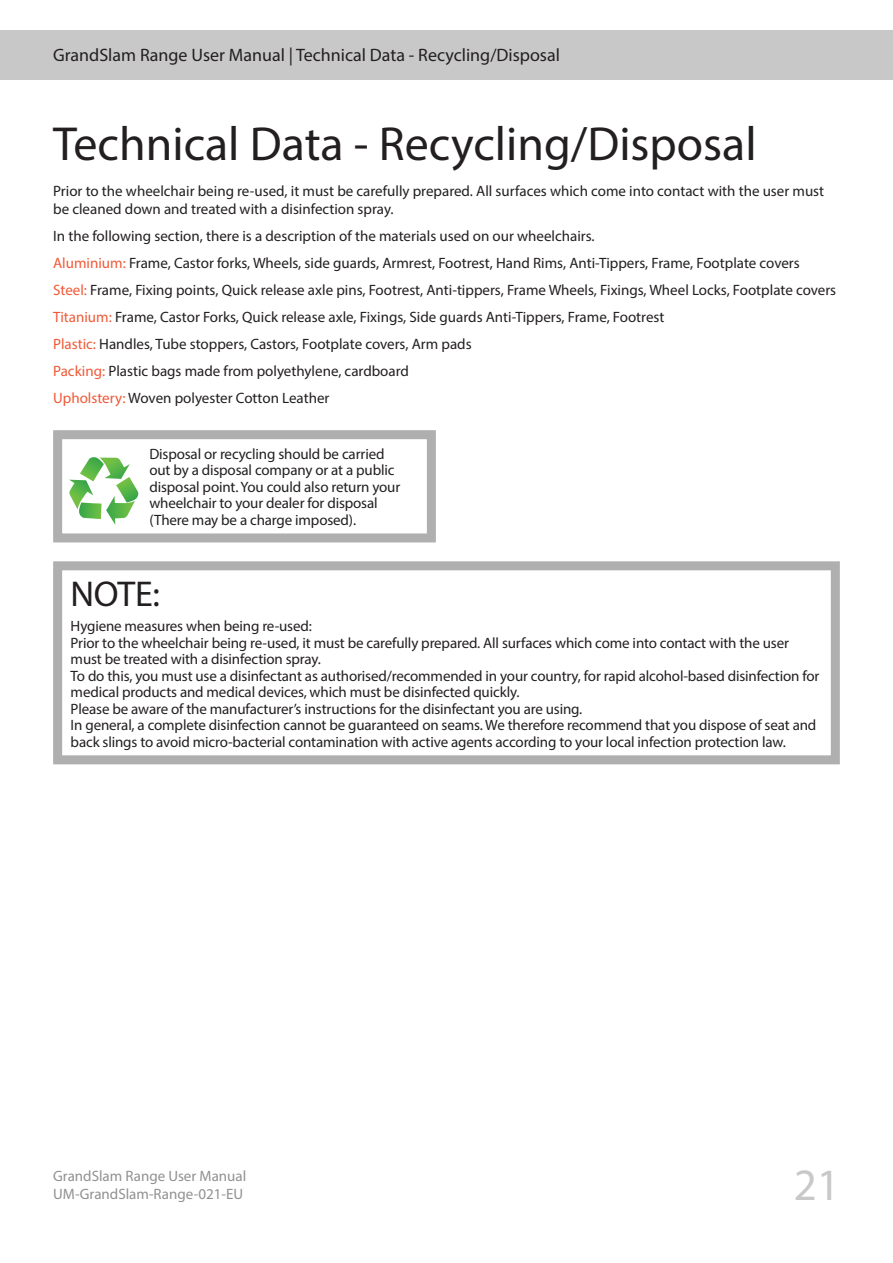
<style>
.page{position:relative;width:893px;height:1263px;background:#fff}
.page>*{position:absolute;margin:0;border:0;box-sizing:border-box;transform-origin:0 0}
.Heading_1{font:48px "Myriad Pro";color:#231f20}
.t1{font:45px "Myriad Pro";color:#c8c8c8}
.Box_Heading{font:36px "Myriad Pro";color:#231f20}
.t2{font:18px "Myriad Pro";color:#231f20}
.Box_Text_10_11{font:15px/16.5px "Myriad Pro";letter-spacing:-.01em;color:#231f20}
.Internal_Heading_-_R{font:15px/18px "Myriad Pro";color:#231f20}
.s1{color:#f05937}
</style>
<div class="page">
<div style="left:0;top:31px;width:893px;height:49px;background:#c8c8c8"></div>
<div style="left:53px;top:430px;width:383px;height:112px;border:9px solid #afafaf"></div>
<svg style="left:69px;top:457px;width:69px;height:68px"></svg>
<div style="left:53px;top:561px;width:787px;height:203px;border:9px solid #afafaf"></div>
<p class="t2" style="left:53px;top:44px;width:508px">GrandSlam Range User Manual | Technical Data - Recycling/Disposal</p>
<p class="Heading_1" style="left:53px;top:114px;width:705px">Technical Data - Recycling/Disposal</p>
<p class="Internal_Heading_-_R" style="left:53px;top:182px;width:772px">Prior to the wheelchair being re-used, it must be carefully prepared. All surfaces which come into contact with the user must be cleaned down and treated with a disinfection spray.</p>
<p class="Box_Text_10_11" style="left:53px;top:228px;width:543px">In the following section, there is a description of the materials used on our wheelchairs.</p>
<p class="Box_Text_10_11" style="left:53px;top:255px;width:748px"><span class="s1">Aluminium:</span> Frame, Castor forks, Wheels, side guards, Armrest, Footrest, Hand Rims, Anti-Tippers, Frame, Footplate covers</p>
<p class="Box_Text_10_11" style="left:53px;top:282px;width:785px"><span class="s1">Steel:</span> Frame, Fixing points, Quick release axle pins, Footrest, Anti-tippers, Frame Wheels, Fixings, Wheel Locks, Footplate covers</p>
<p class="Box_Text_10_11" style="left:53px;top:309px;width:613px"><span class="s1">Titanium:</span> Frame, Castor Forks, Quick release axle, Fixings, Side guards Anti-Tippers, Frame, Footrest</p>
<p class="Box_Text_10_11" style="left:53px;top:336px;width:420px"><span class="s1">Plastic:</span> Handles, Tube stoppers, Castors, Footplate covers, Arm pads</p>
<p class="Box_Text_10_11" style="left:53px;top:363px;width:357px"><span class="s1">Packing:</span> Plastic bags made from polyethylene, cardboard</p>
<p class="Box_Text_10_11" style="left:53px;top:390px;width:278px"><span class="s1">Upholstery:</span> Woven polyester Cotton Leather</p>
<p class="Box_Text_10_11" style="left:149px;top:445px;width:252px">Disposal or recycling should be carried out by a disposal company or at a public disposal point. You could also return your wheelchair to your dealer for disposal (There may be a charge imposed).</p>
<p class="Box_Heading" style="left:71px;top:571px;width:91px">NOTE:</p>
<p class="Box_Text_10_11" style="left:71px;top:618px;width:243px">Hygiene measures when being re-used:</p>
<p class="Box_Text_10_11" style="left:71px;top:634px;width:720px">Prior to the wheelchair being re-used, it must be carefully prepared. All surfaces which come into contact with the user must be treated with a disinfection spray.</p>
<p class="Box_Text_10_11" style="left:71px;top:667px;width:750px">To do this, you must use a disinfectant as authorised/recommended in your country, for rapid alcohol-based disinfection for medical products and medical devices, which must be disinfected quickly.</p>
<p class="Box_Text_10_11" style="left:71px;top:700px;width:513px">Please be aware of the manufacturer’s instructions for the disinfectant you are using.</p>
<p class="Box_Text_10_11" style="left:71px;top:717px;width:747px">In general, a complete disinfection cannot be guaranteed on seams. We therefore recommend that you dispose of seat and back slings to avoid micro-bacterial contamination with active agents according to your local infection protection law.</p>
<p class="Box_Text_10_11" style="left:53px;top:1167px;width:195px;line-height:18px">GrandSlam Range User Manual<br>UM-GrandSlam-Range-021-EU</p>
<h2 class="t1" style="left:794px;top:1157px;width:48px">21</h2>
</div>
